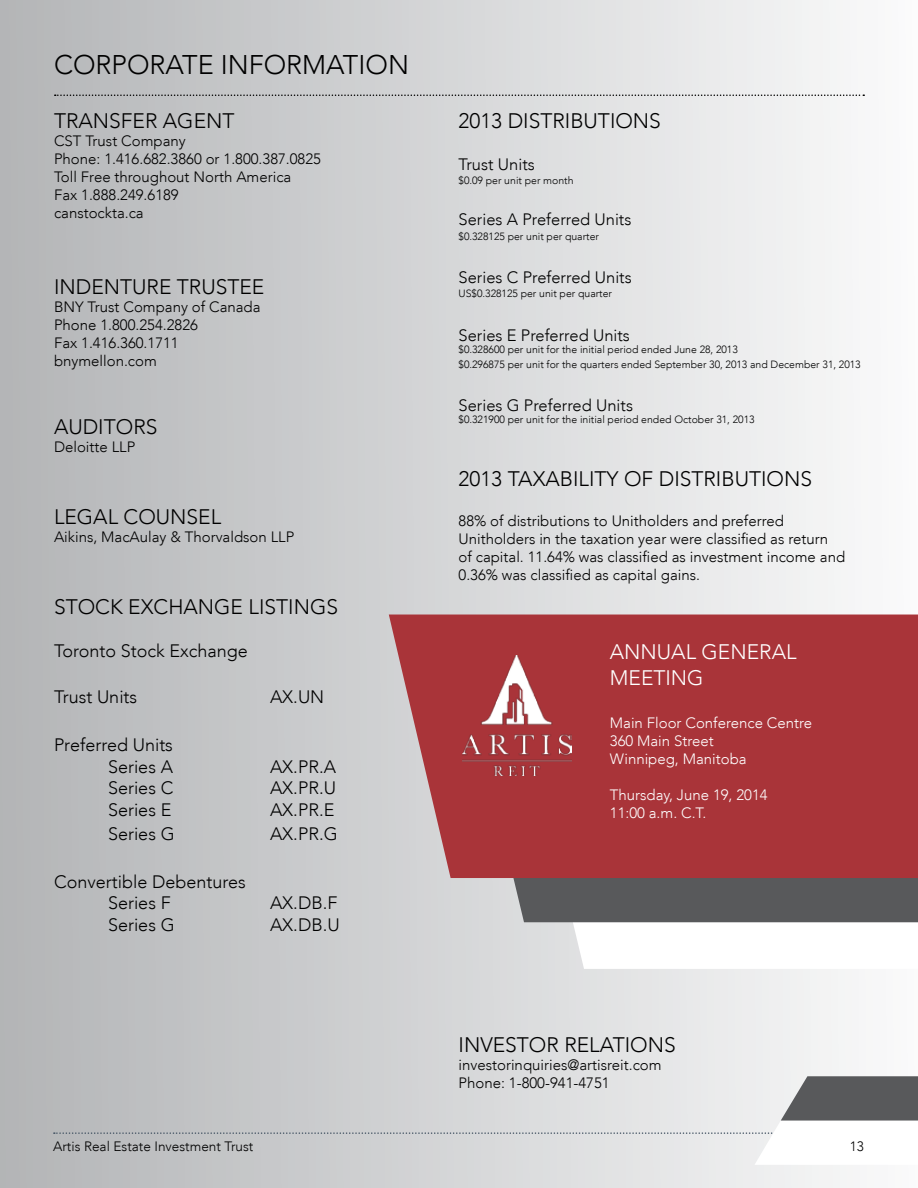
<style>
.page{position:relative;width:918px;height:1188px;background:#fff}
.page>*{position:absolute;margin:0;border:0;box-sizing:border-box;transform-origin:0 0}
.t1{font:300 27px "Avenir LT";color:#000}
.t2{font:300 21px "Avenir LT";color:#000}
.t3{font:300 21px/25.2px "Avenir LT";color:#fff}
.t4{font:300 18px/21.6px "Avenir LT";color:#000;text-align:right}
.t5{font:300 16.5px "Avenir LT";color:#000}
.t6{font:300 15px/18px "Avenir LT";color:#000}
.t7{font:300 15px/18px "Avenir LT";color:#fff}
.t8{font:300 13.65px "Avenir LT";color:#000}
.t9{font:300 10.5px/14.4px "Avenir LT";color:#000}
</style>
<div class="page">
<div style="left:0;top:0;width:918px;height:1188px;background:linear-gradient(to right,#b2b4b6,#fafafa)"></div>
<svg style="left:54px;top:1076px;width:864px;height:89px;background:#cdcecf"></svg>
<svg style="left:4px;top:75px;width:860px;height:199px;background:#d4d5d6"></svg>
<svg style="left:522px;top:922px;width:396px;height:47px"></svg>
<svg style="left:462px;top:878px;width:456px;height:44px;background:#67686a"></svg>
<div style="left:389px;top:615px;width:529px;height:263px;background:#a93439"></div>
<img style="left:462px;top:655px;width:109px;height:120px">
<h1 class="t1" style="left:54px;top:49px;width:357px">CORPORATE INFORMATION</h1>
<h2 class="t2" style="left:54px;top:109px;width:182px">TRANSFER AGENT</h2>
<p class="t6" style="left:54px;top:132px;width:269px">CST Trust Company<br>Phone: 1.416.682.3860 or 1.800.387.0825<br>Toll Free throughout North America<br>Fax 1.888.249.6189<br>canstockta.ca</p>
<h2 class="t2" style="left:54px;top:274px;width:212px">INDENTURE TRUSTEE</h2>
<p class="t6" style="left:54px;top:298px;width:208px">BNY Trust Company of Canada<br>Phone 1.800.254.2826<br>Fax 1.416.360.1711 bnymellon.com</p>
<h2 class="t2" style="left:54px;top:415px;width:105px">AUDITORS</h2>
<p class="t6" style="left:54px;top:438px;width:83px">Deloitte LLP</p>
<h2 class="t2" style="left:54px;top:505px;width:169px">LEGAL COUNSEL</h2>
<p class="t6" style="left:54px;top:528px;width:242px">Aikins, MacAulay &amp; Thorvaldson LLP</p>
<h2 class="t2" style="left:54px;top:595px;width:286px">STOCK EXCHANGE LISTINGS</h2>
<p class="t4" style="left:54px;top:640px;width:195px">Toronto Stock Exchange</p>
<p class="t4" style="left:54px;top:686px;width:85px">Trust Units</p>
<p class="t4" style="left:270px;top:686px;width:56px">AX.UN</p>
<p class="t4" style="left:54px;top:734px;width:121px">Preferred Units<br>Series A</p>
<p class="t4" style="left:270px;top:756px;width:68px">AX.PR.A</p>
<p class="t4" style="left:108px;top:777px;width:67px">Series C</p>
<p class="t4" style="left:270px;top:777px;width:68px">AX.PR.U</p>
<p class="t4" style="left:108px;top:799px;width:65px">Series E</p>
<p class="t4" style="left:270px;top:799px;width:66px">AX.PR.E</p>
<p class="t4" style="left:108px;top:823px;width:68px">Series G</p>
<p class="t4" style="left:270px;top:823px;width:69px">AX.PR.G</p>
<p class="t4" style="left:108px;top:871px;width:139px;text-align:left;text-indent:-54px">Convertible Debentures<br>Series F</p>
<p class="t4" style="left:270px;top:892px;width:69px">AX.DB.F</p>
<p class="t4" style="left:108px;top:914px;width:68px">Series G</p>
<p class="t4" style="left:270px;top:914px;width:71px">AX.DB.U</p>
<h2 class="t2" style="left:459px;top:109px;width:204px">2013 DISTRIBUTIONS</h2>
<p class="t5" style="left:459px;top:154px;width:78px">Trust Units</p>
<p class="t9" style="left:459px;top:173px;width:117px">$0.09 per unit per month</p>
<p class="t5" style="left:459px;top:210px;width:174px">Series A Preferred Units</p>
<p class="t9" style="left:459px;top:229px;width:142px">$0.328125 per unit per quarter</p>
<p class="t5" style="left:459px;top:268px;width:175px">Series C Preferred Units</p>
<p class="t9" style="left:459px;top:287px;width:155px">US$0.328125 per unit per quarter</p>
<p class="t5" style="left:459px;top:325px;width:173px">Series E Preferred Units</p>
<p class="t9" style="left:459px;top:342px;width:404px">$0.328600 per unit for the initial period ended June 28, 2013<br>$0.296875 per unit for the quarters ended September 30, 2013 and December 31, 2013</p>
<p class="t5" style="left:459px;top:395px;width:176px">Series G Preferred Units</p>
<p class="t9" style="left:459px;top:413px;width:298px">$0.321900 per unit for the initial period ended October 31, 2013</p>
<h2 class="t2" style="left:459px;top:467px;width:355px">2013 TAXABILITY OF DISTRIBUTIONS</h2>
<p class="t6" style="left:459px;top:512px;width:388px">88% of distributions to Unitholders and preferred Unitholders in the taxation year were classified as return of capital. 11.64% was classified as investment income and 0.36% was classified as capital gains.</p>
<h2 class="t3" style="left:610px;top:640px;width:188px">ANNUAL GENERAL<br>MEETING</h2>
<p class="t7" style="left:610px;top:714px;width:204px">Main Floor Conference Centre<br>360 Main Street<br>Winnipeg, Manitoba</p>
<p class="t7" style="left:610px;top:786px;width:159px">Thursday, June 19, 2014<br>11:00 a.m. C.T.</p>
<h2 class="t2" style="left:459px;top:1032px;width:219px">INVESTOR RELATIONS</h2>
<p class="t6" style="left:459px;top:1055px;width:205px">investorinquiries@artisreit.com<br>Phone: 1-800-941-4751</p>
<p class="t8" style="left:53px;top:1138px;width:202px">Artis Real Estate Investment Trust</p>
<p class="t8" style="left:850px;top:1138px;width:16px">13</p>
</div>
